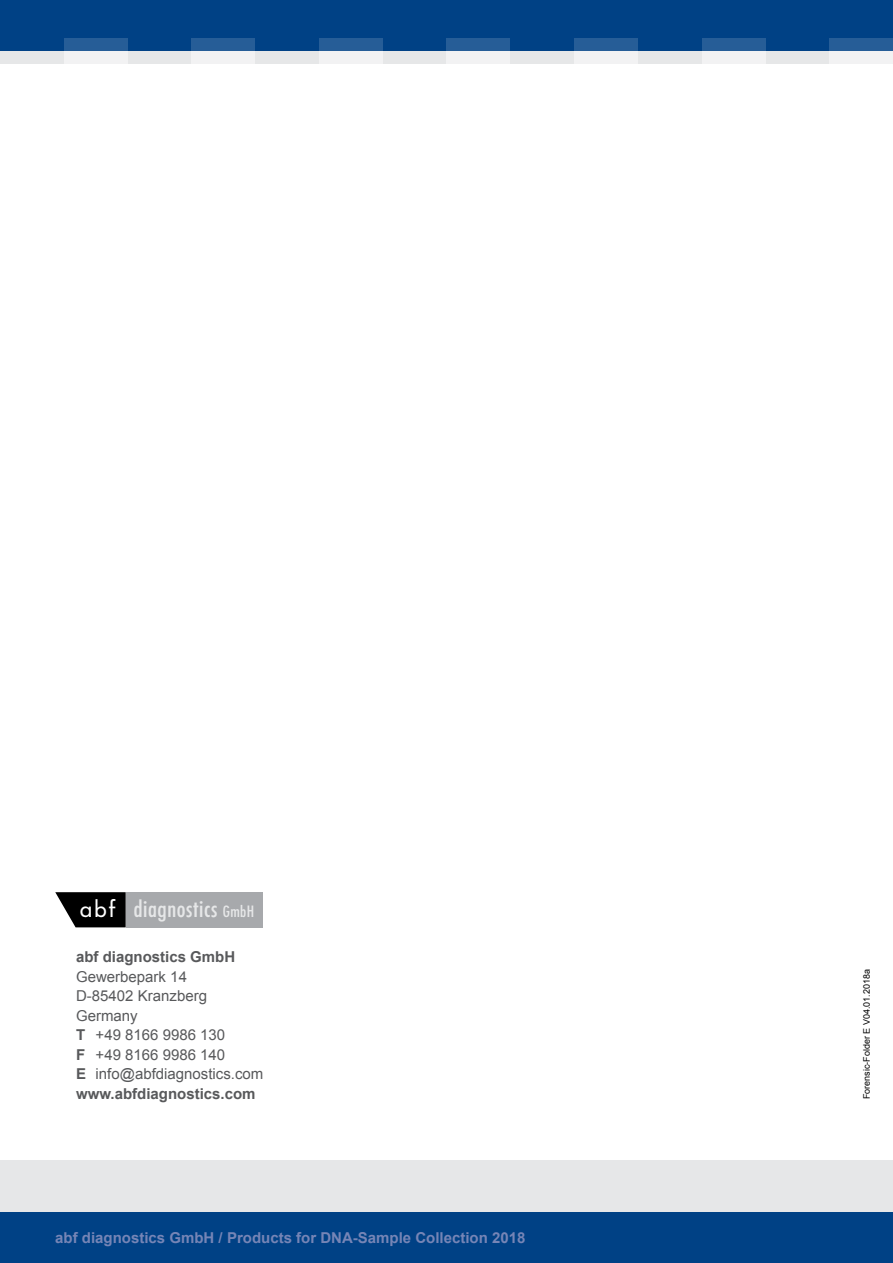
<style>
.page{position:relative;width:893px;height:1263px;background:#fff}
.page>*{position:absolute;margin:0;border:0;box-sizing:border-box;transform-origin:0 0}
.t1{font:500 23.85px "Futura Condensed BQ";letter-spacing:.02em;color:#e6e7e8}
.t2{font:15px/19.5px "Arial";color:#58595b}
.t3{font:700 15px "Arial";color:#7685b6}
.t4{font:700 15px "Arial";color:#58595b}
.t5{font:9px "Arial";color:#000}
.s1{font-family:"Futura BQ";font-weight:400;color:#fff}
.s2{font-size:16.35px}
.s3{font-weight:700}
</style>
<div class="page">
<div style="left:0;top:0;width:893px;height:51px;background:#004185"></div>
<div style="left:0;top:51px;width:893px;height:13px;background:#e6e7e8"></div>
<div style="left:0;top:1212px;width:893px;height:51px;background:#004185"></div>
<div style="left:0;top:1161px;width:893px;height:51px;background:#e6e7e8"></div>
<div style="left:126px;top:892px;width:136px;height:35px;background:#a7a9ac"></div>
<svg style="left:55px;top:892px;width:71px;height:35px;background:#272727"></svg>
<div style="left:64px;top:38px;width:64px;height:13px;background:#265d97"></div>
<div style="left:191px;top:38px;width:64px;height:13px;background:#265d97"></div>
<div style="left:319px;top:38px;width:64px;height:13px;background:#265d97"></div>
<div style="left:446px;top:38px;width:64px;height:13px;background:#265d97"></div>
<div style="left:574px;top:38px;width:64px;height:13px;background:#265d97"></div>
<div style="left:702px;top:38px;width:63px;height:13px;background:#265d97"></div>
<div style="left:829px;top:38px;width:64px;height:13px;background:#265d97"></div>
<div style="left:64px;top:51px;width:64px;height:13px;background:#f2f2f3"></div>
<div style="left:191px;top:51px;width:64px;height:13px;background:#f2f2f3"></div>
<div style="left:319px;top:51px;width:64px;height:13px;background:#f2f2f3"></div>
<div style="left:446px;top:51px;width:64px;height:13px;background:#f2f2f3"></div>
<div style="left:574px;top:51px;width:64px;height:13px;background:#f2f2f3"></div>
<div style="left:702px;top:51px;width:63px;height:13px;background:#f2f2f3"></div>
<div style="left:829px;top:51px;width:64px;height:13px;background:#f2f2f3"></div>
<h1 class="t1" style="left:80px;top:896px;width:176px"><span class="s1">abf</span> diagnostics <span class="s2">GmbH</span></h1>
<p class="t4" style="left:76px;top:947px;width:161px">abf diagnostics GmbH</p>
<p class="t2" style="left:76px;top:967px;width:189px">Gewerbepark 14<br>D-85402 Kranzberg<br>Germany<br><span class="s3">T</span> +49 8166 9986 130<br><span class="s3">F</span> +49 8166 9986 140<br><span class="s3">E</span> info@abfdiagnostics.com <span class="s3">www.abfdiagnostics.com</span></p>
<p class="t5" style="left:861px;top:1099px;width:132px;rotate:-90deg">Forensic-Folder E V04.01.2018a</p>
<p class="t3" style="left:55px;top:1228px;width:472px">abf diagnostics GmbH / Products for DNA-Sample Collection 2018</p>
</div>
